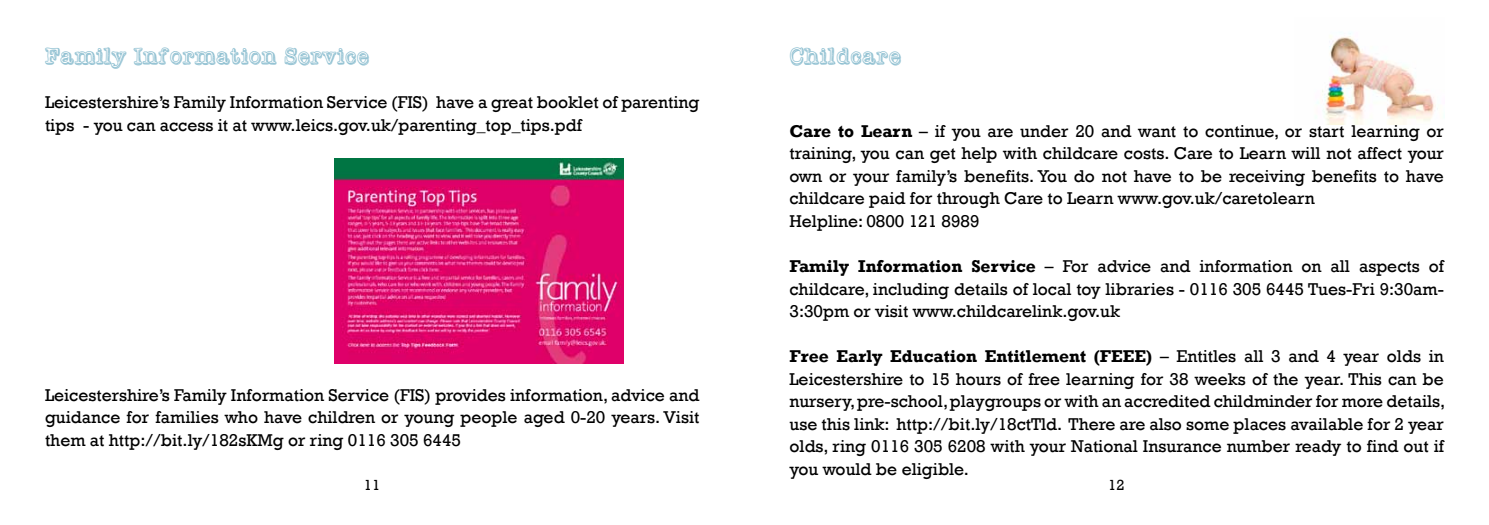
<style>
.page{position:relative;width:1489px;height:525px;background:#fff}
.page>*{position:absolute;margin:0;border:0;box-sizing:border-box;transform-origin:0 0}
.t1{font:22.5px "Vintage One";color:#91c1d2}
.t2{font:17.5px/22.5px "Rockwell";color:#000;text-align:justify}
.t3{font:15px "Rockwell";color:#000}
.s1{font-weight:700}
</style>
<div class="page">
<img style="left:1317px;top:33px;width:119px;height:91px">
<img style="left:334px;top:159px;width:290px;height:204px">
<p class="t1" style="left:789px;top:45px;width:113px">Childcare</p>
<p class="t1" style="left:45px;top:45px;width:326px">Family Information Service</p>
<p class="t2" style="left:45px;top:91px;width:656px">Leicestershire’s Family Information Service (FIS) have a great booklet of parenting tips - you can access it at www.leics.gov.uk/parenting_top_tips.pdf</p>
<p class="t2" style="left:789px;top:120px;width:656px;text-align:left"><span class="s1">Care to Learn</span> – if you are under 20 and want to continue, or start learning or training, you can get help with childcare costs. Care to Learn will not affect your own or your family’s benefits. You do not have to be receiving benefits to have childcare paid for through Care to Learn www.gov.uk/caretolearn<br>Helpline: 0800 121 8989</p>
<p class="t2" style="left:789px;top:255px;width:656px"><span class="s1">Family Information Service</span> – For advice and information on all aspects of childcare, including details of local toy libraries - 0116 305 6445 Tues-Fri 9:30am-3:30pm or visit www.childcarelink.gov.uk</p>
<p class="t2" style="left:789px;top:345px;width:657px"><span class="s1">Free Early Education Entitlement (FEEE)</span> – Entitles all 3 and 4 year olds in Leicestershire to 15 hours of free learning for 38 weeks of the year. This can be nursery, pre-school, playgroups or with an accredited childminder for more details, use this link: http://bit.ly/18ctTld. There are also some places available for 2 year olds, ring 0116 305 6208 with your National Insurance number ready to find out if you would be eligible.</p>
<p class="t2" style="left:45px;top:384px;width:656px">Leicestershire’s Family Information Service (FIS) provides information, advice and guidance for families who have children or young people aged 0-20 years. Visit them at http://bit.ly/182sKMg or ring 0116 305 6445</p>
<p class="t3" style="left:364px;top:476px;width:18px">11</p>
<p class="t3" style="left:1108px;top:476px;width:18px">12</p>
</div>
